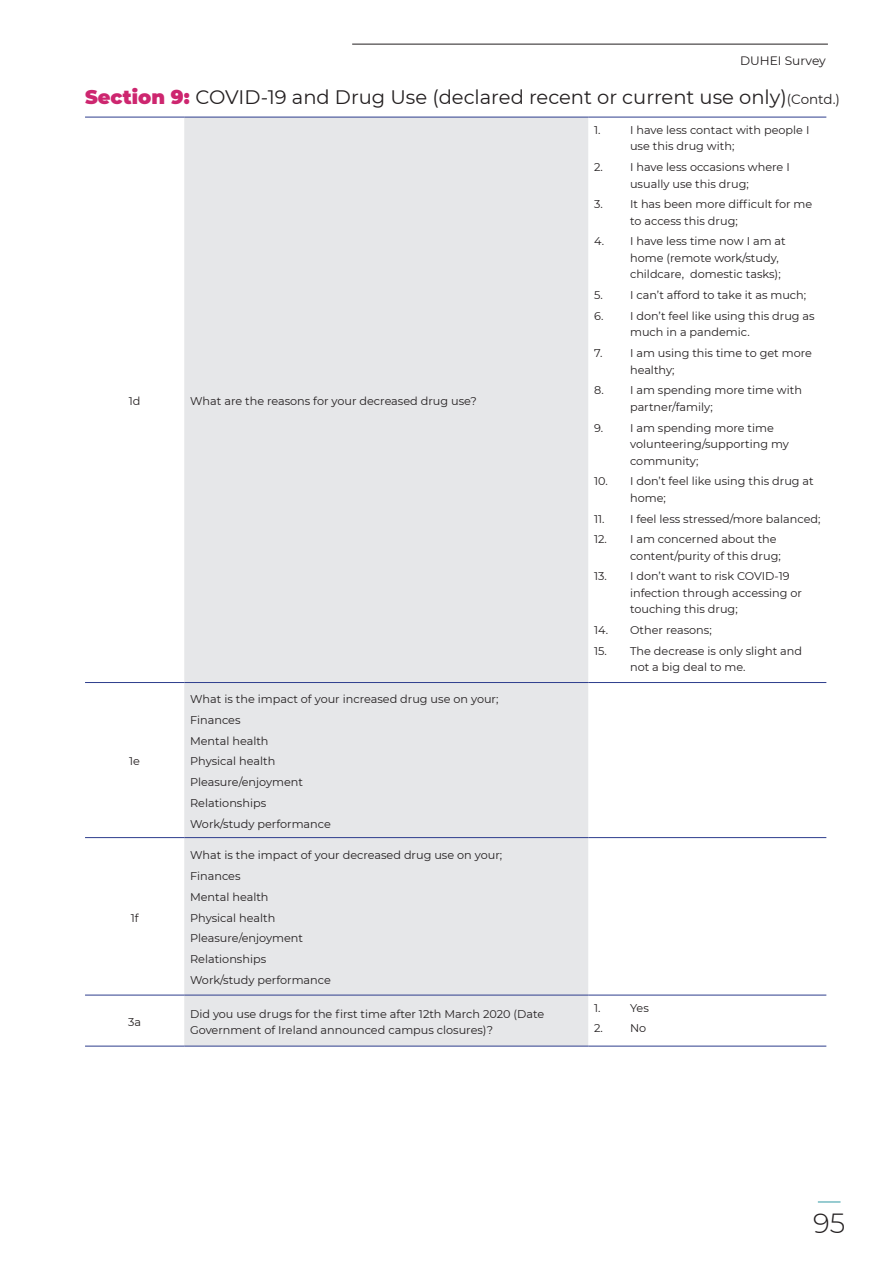
<style>
.page{position:relative;width:893px;height:1263px;background:#fff}
.page>*{position:absolute;margin:0;border:0;box-sizing:border-box;transform-origin:0 0}
.t1{font:300 27.6px "Montserrat";color:#231f20}
.t2{font:19.5px "Montserrat";color:#231f20}
.t3{font:12.15px "Montserrat";color:#231f20}
.t4{font:11.25px/16.5px "Montserrat";color:#231f20}
.s1{font-weight:900;color:#cd266f}
.s2{font-size:13.5px}
</style>
<div class="page">
<svg style="left:818px;top:1201px;width:22px;height:1px"></svg>
<hr style="left:352px;top:44px;width:476px;height:1px;background:#231f20">
<div style="left:184px;top:118px;width:404px;height:928px;background:#e6e7e9"></div>
<hr style="left:85px;top:117px;width:99px;height:1px;background:#2e3e8d">
<hr style="left:184px;top:117px;width:404px;height:1px;background:#2e3e8d">
<hr style="left:588px;top:117px;width:238px;height:1px;background:#2e3e8d">
<hr style="left:85px;top:682px;width:99px;height:1px;background:#2e3e8d">
<hr style="left:184px;top:682px;width:404px;height:1px;background:#2e3e8d">
<hr style="left:588px;top:682px;width:238px;height:1px;background:#2e3e8d">
<hr style="left:85px;top:837px;width:99px;height:1px;background:#2e3e8d">
<hr style="left:184px;top:837px;width:404px;height:1px;background:#2e3e8d">
<hr style="left:588px;top:837px;width:238px;height:1px;background:#2e3e8d">
<hr style="left:85px;top:995px;width:99px;height:1px;background:#2e3e8d">
<hr style="left:184px;top:995px;width:404px;height:1px;background:#2e3e8d">
<hr style="left:588px;top:995px;width:238px;height:1px;background:#2e3e8d">
<hr style="left:85px;top:1046px;width:99px;height:1px;background:#2e3e8d">
<hr style="left:184px;top:1046px;width:404px;height:1px;background:#2e3e8d">
<hr style="left:588px;top:1046px;width:238px;height:1px;background:#2e3e8d">
<p class="t3" style="left:740px;top:53px;width:87px">DUHEI Survey</p>
<h2 class="t2" style="left:85px;top:84px;width:756px"><span class="s1">Section 9:</span> COVID-19 and Drug Use (declared recent or current use only)<span class="s2">(Contd.)</span></h2>
<p class="t4" style="left:129px;top:393px;width:13px">1d</p>
<p class="t4" style="left:190px;top:393px;width:288px">What are the reasons for your decreased drug use?</p>
<p class="t4" style="left:129px;top:753px;width:12px">1e</p>
<p class="t4" style="left:131px;top:909px;width:9px">1f</p>
<p class="t4" style="left:190px;top:688px;width:310px;line-height:20.7px">What is the impact of your increased drug use on your;<br>Finances<br>Mental health<br>Physical health<br>Pleasure/enjoyment<br>Relationships<br>Work/study performance</p>
<p class="t4" style="left:190px;top:845px;width:314px;line-height:20.7px">What is the impact of your decreased drug use on your;<br>Finances<br>Mental health<br>Physical health<br>Pleasure/enjoyment<br>Relationships<br>Work/study performance</p>
<p class="t4" style="left:128px;top:1013px;width:14px">3a</p>
<p class="t4" style="left:190px;top:1005px;width:356px">Did you use drugs for the first time after 12th March 2020 (Date<br>Government of Ireland announced campus closures)?</p>
<p class="t4" style="left:594px;top:121px;width:8px">1.</p>
<p class="t4" style="left:630px;top:121px;width:181px">I have less contact with people I use this drug with;</p>
<p class="t4" style="left:594px;top:158px;width:10px">2.</p>
<p class="t4" style="left:630px;top:158px;width:161px">I have less occasions where I usually use this drug;</p>
<p class="t4" style="left:594px;top:196px;width:10px">3.</p>
<p class="t4" style="left:630px;top:196px;width:184px">It has been more difficult for me to access this drug;</p>
<p class="t4" style="left:630px;top:233px;width:157px;text-indent:-36px">4. I have less time now I am at home (remote work/study, childcare, domestic tasks);</p>
<p class="t4" style="left:594px;top:287px;width:10px">5.</p>
<p class="t4" style="left:630px;top:287px;width:178px">I can’t afford to take it as much;</p>
<p class="t4" style="left:630px;top:307px;width:186px;text-indent:-36px">6. I don’t feel like using this drug as much in a pandemic.</p>
<p class="t4" style="left:594px;top:344px;width:10px">7.</p>
<p class="t4" style="left:630px;top:344px;width:183px">I am using this time to get more healthy;</p>
<p class="t4" style="left:630px;top:382px;width:173px;text-indent:-36px">8. I am spending more time with partner/family;</p>
<p class="t4" style="left:630px;top:419px;width:160px;text-indent:-36px">9. I am spending more time volunteering/supporting my community;</p>
<p class="t4" style="left:630px;top:473px;width:185px;text-indent:-36px">10. I don’t feel like using this drug at home;</p>
<p class="t4" style="left:594px;top:510px;width:228px">11. I feel less stressed/more balanced;</p>
<p class="t4" style="left:630px;top:531px;width:152px;text-indent:-36px">12. I am concerned about the content/purity of this drug;</p>
<p class="t4" style="left:630px;top:568px;width:174px;text-indent:-36px">13. I don’t want to risk COVID-19 infection through accessing or touching this drug;</p>
<p class="t4" style="left:594px;top:621px;width:119px">14. Other reasons;</p>
<p class="t4" style="left:630px;top:642px;width:173px;text-indent:-36px">15. The decrease is only slight and not a big deal to me.</p>
<p class="t4" style="left:594px;top:999px;width:8px">1.</p>
<p class="t4" style="left:630px;top:999px;width:20px">Yes</p>
<p class="t4" style="left:594px;top:1020px;width:10px">2.</p>
<p class="t4" style="left:630px;top:1020px;width:18px">No</p>
<h1 class="t1" style="left:813px;top:1205px;width:34px">95</h1>
</div>
